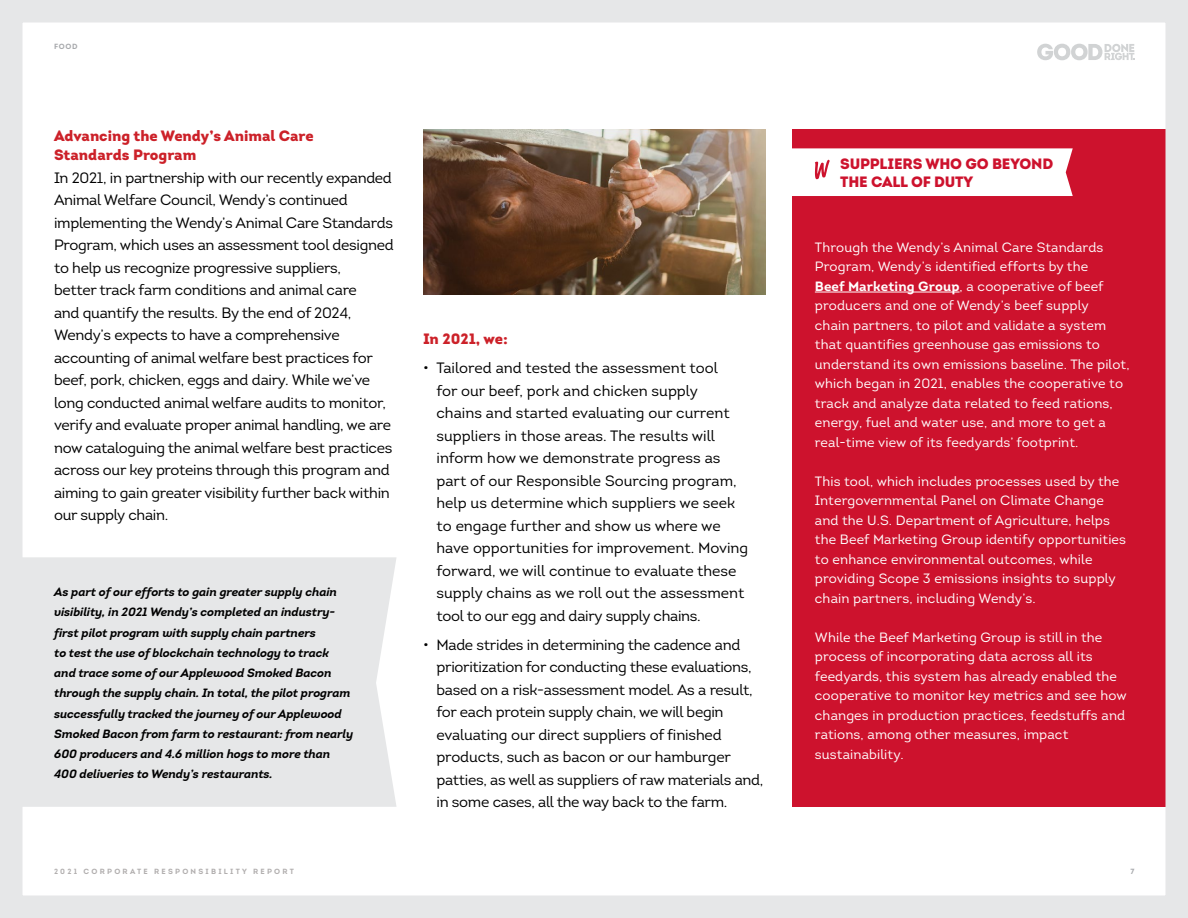
<style>
.page{position:relative;width:1188px;height:918px;background:#fff}
.page>*{position:absolute;margin:0;border:0;box-sizing:border-box;transform-origin:0 0}
.t1{font:15px/22.5px "Intro";letter-spacing:-.02em;color:#000}
.t2{font:15px/22.5px "Intro";color:#000}
.t3{font:900 15px/19.5px "Intro";color:#cc2129}
.t4{font:900 15px/18px "Intro";letter-spacing:-.01em;color:#cd122d}
.t5{font:13.5px/19.5px "Intro";letter-spacing:.01em;color:#fff}
.t6{font:italic 700 12px/20.2px "Intro";letter-spacing:-.01em;color:#000}
.t7{font:700 7.5px "Intro";letter-spacing:.3em;color:#b1aeae}
.t8{font:700 7.5px "Intro";color:#a7a9ac}
.s1{font-weight:700}
</style>
<div class="page">
<svg style="left:1037px;top:44px;width:97px;height:16px"></svg>
<div style="left:23px;top:557px;width:373px;height:250px;background:#e6e7e8"></div>
<div style="left:792px;top:130px;width:382px;height:677px;background:#cd122d"></div>
<hr style="left:815px;top:292px;width:145px;height:1px;background:#fff">
<div style="left:765px;top:148px;width:308px;height:48px;background:#fff"></div>
<img style="left:423px;top:130px;width:342px;height:165px">
<div style="left:0;top:0;width:1188px;height:918px;border:22px solid #e6e7e8"></div>
<p class="t8" style="left:54px;top:42px;width:25px">FOOD</p>
<p class="t3" style="left:54px;top:126px;width:261px">Advancing the Wendy’s Animal Care<br>Standards Program</p>
<p class="t1" style="left:54px;top:166px;width:341px">In 2021, in partnership with our recently expanded Animal Welfare Council, Wendy’s continued implementing the Wendy’s Animal Care Standards Program, which uses an assessment tool designed to help us recognize progressive suppliers,<br>better track farm conditions and animal care<br>and quantify the results. By the end of 2024, Wendy’s expects to have a comprehensive accounting of animal welfare best practices for beef, pork, chicken, eggs and dairy. While we’ve long conducted animal welfare audits to monitor, verify and evaluate proper animal handling, we are now cataloguing the animal welfare best practices across our key proteins through this program and aiming to gain greater visibility further back within our supply chain.</p>
<p class="t6" style="left:54px;top:582px;width:301px">As part of our efforts to gain greater supply chain visibility, in 2021 Wendy’s completed an industry&shy;first pilot program with supply chain partners<br>to test the use of blockchain technology to track and trace some of our Applewood Smoked Bacon through the supply chain. In total, the pilot program successfully tracked the journey of our Applewood Smoked Bacon from farm to restaurant: from nearly 600 producers and 4.6 million hogs to more than 400 deliveries to Wendy’s restaurants.</p>
<p class="t3" style="left:423px;top:329px;width:86px">In 2021, we:</p>
<p class="t2" style="left:436px;top:356px;width:313px;text-indent:-14px">• Tailored and tested the assessment tool<br>for our beef, pork and chicken supply<br>chains and started evaluating our current suppliers in those areas. The results will inform how we demonstrate progress as part of our Responsible Sourcing program, help us determine which suppliers we seek to engage further and show us where we have opportunities for improvement. Moving forward, we will continue to evaluate these supply chains as we roll out the assessment tool to our egg and dairy supply chains.</p>
<p class="t1" style="left:436px;top:633px;width:328px;text-indent:-14px">• Made strides in determining the cadence and prioritization for conducting these evaluations, based on a risk-assessment model. As a result, for each protein supply chain, we will begin evaluating our direct suppliers of finished products, such as bacon or our hamburger patties, as well as suppliers of raw materials and, in some cases, all the way back to the farm.</p>
<p class="t4" style="left:840px;top:154px;width:215px">SUPPLIERS WHO GO BEYOND<br>THE CALL OF DUTY</p>
<p class="t5" style="left:815px;top:237px;width:316px">Through the Wendy’s Animal Care Standards Program, Wendy’s identified efforts by the<br><span class="s1">Beef Marketing Group</span>, a cooperative of beef producers and one of Wendy’s beef supply<br>chain partners, to pilot and validate a system that quantifies greenhouse gas emissions to understand its own emissions baseline. The pilot, which began in 2021, enables the cooperative to track and analyze data related to feed rations, energy, fuel and water use, and more to get a real-time view of its feedyards’ footprint.</p>
<p class="t5" style="left:815px;top:471px;width:313px">This tool, which includes processes used by the Intergovernmental Panel on Climate Change and the U.S. Department of Agriculture, helps the Beef Marketing Group identify opportunities to enhance environmental outcomes, while providing Scope 3 emissions insights to supply chain partners, including Wendy’s.</p>
<p class="t5" style="left:815px;top:627px;width:313px">While the Beef Marketing Group is still in the process of incorporating data across all its feedyards, this system has already enabled the cooperative to monitor key metrics and see how changes in production practices, feedstuffs and rations, among other measures, impact sustainability.</p>
<p class="t7" style="left:54px;top:867px;width:241px">2021 CORPORATE RESPONSIBILITY REPORT</p>
<p class="t8" style="left:1130px;top:867px;width:6px">7</p>
</div>
